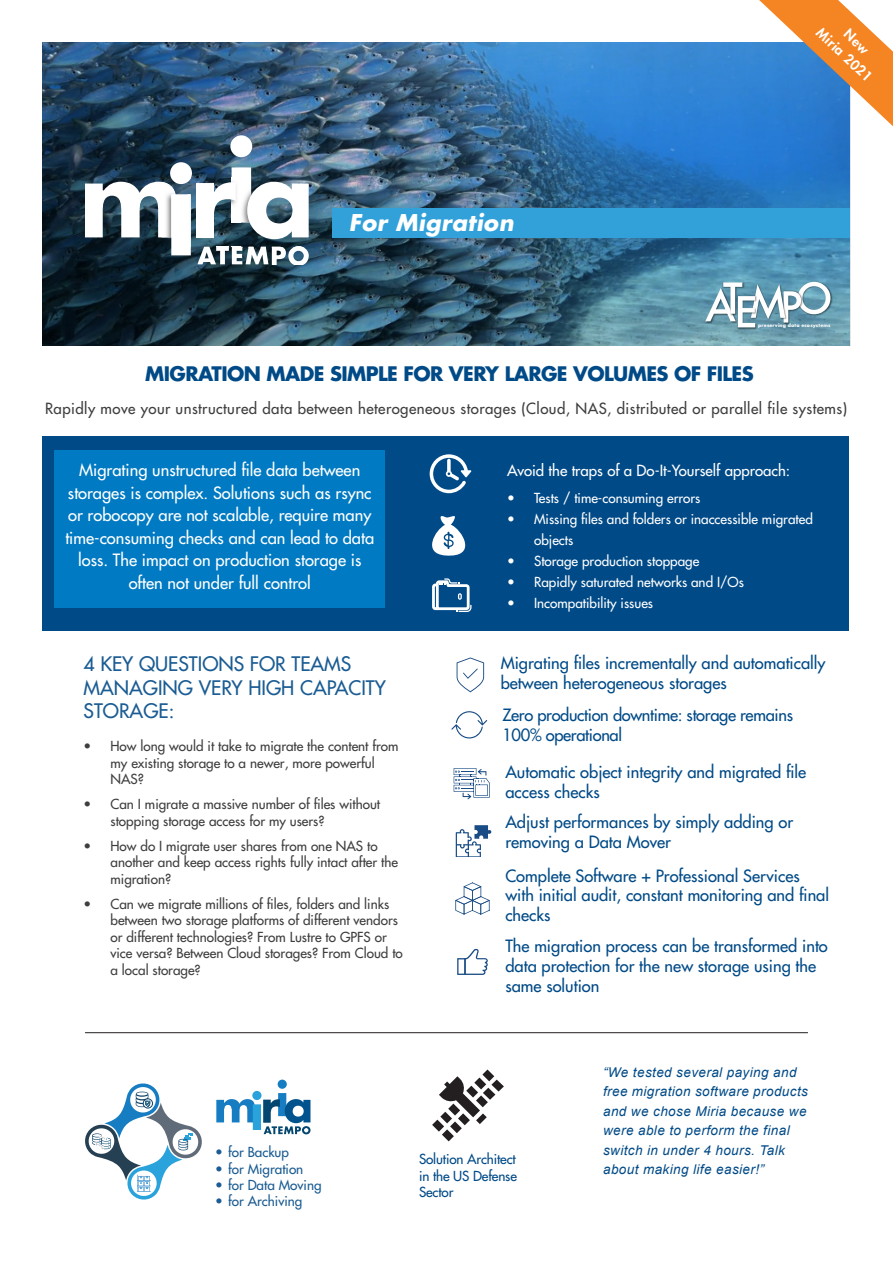
<style>
.page{position:relative;width:893px;height:1263px;background:#fff}
.page>*{position:absolute;margin:0;border:0;box-sizing:border-box;transform-origin:0 0}
.t1{font:italic 700 22.5px "Futura Std";letter-spacing:.02em;color:#fff}
.t2{font:500 19.5px/23.4px "Futura Std";color:#1a5c93}
.t3{font:700 19.5px "Futura Std";letter-spacing:-.03em;color:#004a87}
.t4{font:500 16.5px/19.8px "Futura Std";color:#004a87}
.t5{font:500 16.5px/22.5px "Futura Std";color:#fff;text-align:center}
.t6{font:500 16.5px/19.8px "Futura Std";letter-spacing:-.02em;color:#004a87}
.t7{font:500 15px "Futura Std";letter-spacing:.03em;color:#3e3e3f}
.t8{font:500 15px "Futura Std";color:#fff}
.t9{font:500 13.5px/16.5px "Futura Std";color:#3e3e3f}
.t10{font:500 13.5px/21px "Futura Std";color:#fff}
.t11{font:italic 13.5px/19.5px "Arial";letter-spacing:.03em;color:#004a87}
.t12{font:500 13.5px "Futura Std";color:#1a5c93}
.t13{font:500 13.5px/16.2px "Futura Std";letter-spacing:-.01em;color:#004a87;text-align:justify}
.t14{font:800 13.5px "Futura Std";color:#fff}
.t15{font:700 4.65px "Futura";letter-spacing:.025em;color:#fff}
</style>
<div class="page">
<div style="left:42px;top:436px;width:806px;height:194px;background:#004a87"></div>
<img style="left:43px;top:43px;width:807px;height:303px">
<hr style="left:85px;top:1032px;width:723px;height:1px;background:#231f20">
<div style="left:333px;top:208px;width:517px;height:30px;background:#32a1da"></div>
<svg style="left:85px;top:135px;width:224px;height:129px"></svg>
<div style="left:54px;top:450px;width:331px;height:158px;background:#007ac2"></div>
<svg style="left:216px;top:1079px;width:94px;height:55px"></svg>
<svg style="left:85px;top:1083px;width:117px;height:117px"></svg>
<svg style="left:432px;top:578px;width:39px;height:34px"></svg>
<svg style="left:432px;top:516px;width:34px;height:40px"></svg>
<svg style="left:430px;top:454px;width:41px;height:39px"></svg>
<svg style="left:432px;top:1069px;width:72px;height:72px"></svg>
<img style="left:796px;top:280px;width:37px;height:37px">
<img style="left:704px;top:287px;width:1px;height:37px">
<img style="left:722px;top:281px;width:23px;height:1px">
<img style="left:737px;top:327px;width:21px;height:3px">
<svg style="left:705px;top:282px;width:125px;height:45px"></svg>
<svg style="left:454px;top:768px;width:35px;height:31px"></svg>
<svg style="left:457px;top:657px;width:27px;height:35px"></svg>
<svg style="left:455px;top:882px;width:35px;height:33px"></svg>
<svg style="left:456px;top:825px;width:35px;height:32px"></svg>
<svg style="left:457px;top:949px;width:31px;height:26px"></svg>
<svg style="left:451px;top:711px;width:36px;height:27px"></svg>
<svg style="left:759px;top:0;width:134px;height:126px"></svg>
<p class="t1" style="left:349px;top:208px;width:166px">For Migration</p>
<p class="t14" style="left:824px;top:24px;width:72px;rotate:43deg">Miria 2021</p>
<p class="t15" style="left:758px;top:322px;width:74px">preserving data ecosystems</p>
<p class="t3" style="left:145px;top:360px;width:610px">MIGRATION MADE SIMPLE FOR VERY LARGE VOLUMES OF FILES</p>
<p class="t7" style="left:45px;top:399px;width:803px">Rapidly move your unstructured data between heterogeneous storages (Cloud, NAS, distributed or parallel file systems)</p>
<p class="t5" style="left:65px;top:459px;width:310px">Migrating unstructured file data between storages is complex. Solutions such as rsync or robocopy are not scalable, require many time-consuming checks and can lead to data loss. The impact on production storage is often not under full control</p>
<p class="t8" style="left:507px;top:461px;width:285px">Avoid the traps of a Do-It-Yourself approach:</p>
<p class="t10" style="left:507px;top:487px;width:195px">• Tests / time-consuming errors</p>
<p class="t10" style="left:534px;top:508px;width:280px;text-indent:-27px">• Missing files and folders or inaccessible migrated objects</p>
<p class="t10" style="left:507px;top:550px;width:194px">• Storage production stoppage</p>
<p class="t10" style="left:507px;top:571px;width:238px">• Rapidly saturated networks and I/Os</p>
<p class="t10" style="left:507px;top:592px;width:147px">• Incompatibility issues</p>
<p class="t2" style="left:84px;top:652px;width:304px">4 KEY QUESTIONS FOR TEAMS<br>MANAGING VERY HIGH CAPACITY<br>STORAGE:</p>
<p class="t9" style="left:111px;top:738px;width:289px;text-indent:-27px">• How long would it take to migrate the content from my existing storage to a newer, more powerful<br>NAS?</p>
<p class="t9" style="left:111px;top:796px;width:271px;text-indent:-27px">• Can I migrate a massive number of files without stopping storage access for my users?</p>
<p class="t9" style="left:111px;top:837px;width:289px;text-indent:-27px">• How do I migrate user shares from one NAS to another and keep access rights fully intact after the migration?</p>
<p class="t9" style="left:111px;top:895px;width:294px;text-indent:-27px">• Can we migrate millions of files, folders and links between two storage platforms of different vendors or different technologies? From Lustre to GPFS or vice versa? Between Cloud storages? From Cloud to a local storage?</p>
<p class="t4" style="left:501px;top:654px;width:326px">Migrating files incrementally and automatically between heterogeneous storages</p>
<p class="t6" style="left:502px;top:705px;width:292px">Zero production downtime: storage remains<br>100% operational</p>
<p class="t4" style="left:505px;top:762px;width:302px">Automatic object integrity and migrated file access checks</p>
<p class="t4" style="left:505px;top:812px;width:289px">Adjust performances by simply adding or removing a Data Mover</p>
<p class="t4" style="left:505px;top:866px;width:325px">Complete Software + Professional Services with initial audit, constant monitoring and final checks</p>
<p class="t4" style="left:505px;top:936px;width:324px">The migration process can be transformed into</p>
<p class="t4" style="left:505px;top:956px;width:312px">data protection for the new storage using the same solution</p>
<p class="t12" style="left:215px;top:1144px;width:75px">• for Backup</p>
<p class="t12" style="left:215px;top:1160px;width:90px">• for Migration</p>
<p class="t12" style="left:215px;top:1176px;width:108px">• for Data Moving</p>
<p class="t12" style="left:215px;top:1192px;width:89px">• for Archiving</p>
<p class="t13" style="left:419px;top:1151px;width:99px">Solution Architect in the US Defense Sector</p>
<p class="t11" style="left:603px;top:1063px;width:206px">“We tested several paying and free migration software products and we chose Miria because we were able to perform the final switch in under 4 hours. Talk about making life easier!”</p>
</div>
